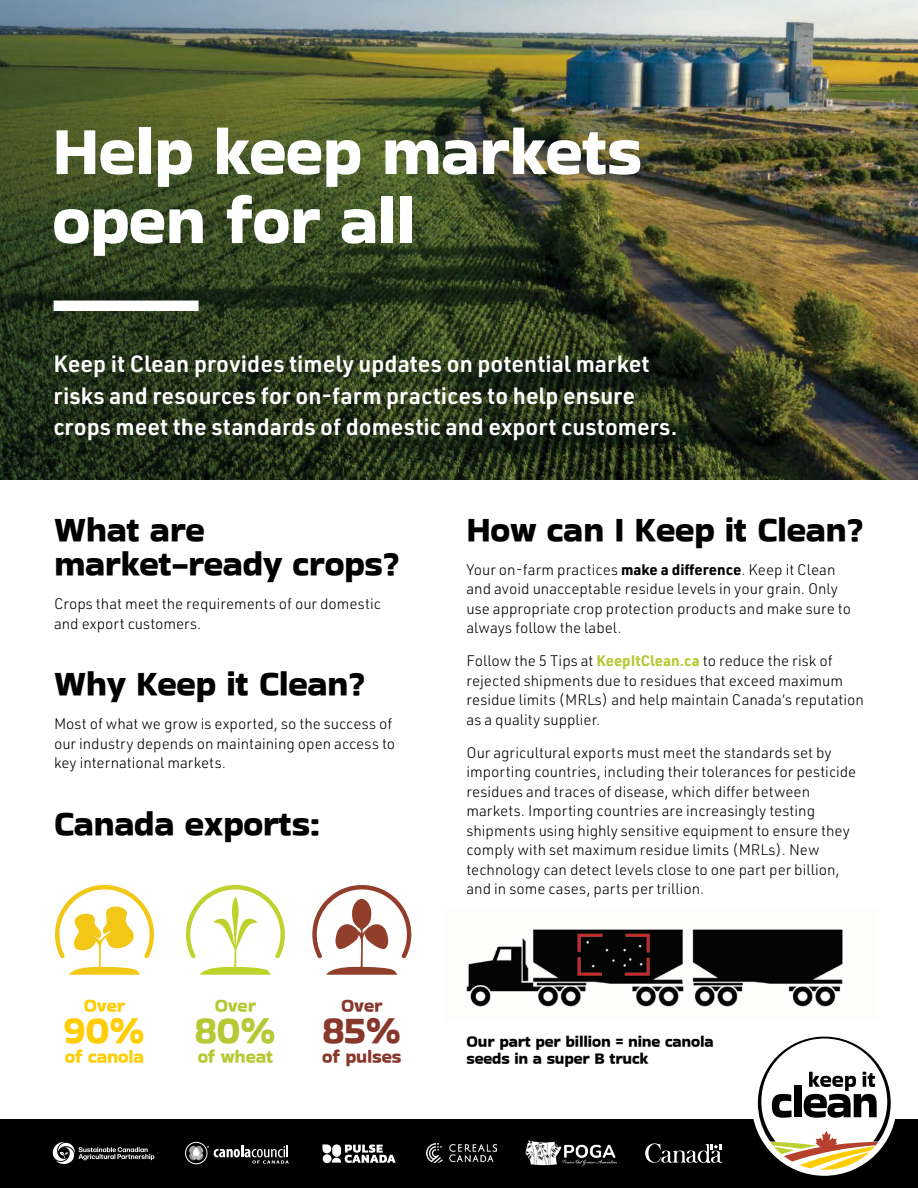
<style>
.page{position:relative;width:918px;height:1188px;background:#fff}
.page>*{position:absolute;margin:0;border:0;box-sizing:border-box;transform-origin:0 0}
.t1{font:69px/69px "Bakbak One";letter-spacing:-.01em;color:#fff}
.t2{font:40.2px "Bakbak One";color:#b6c935}
.t3{font:40.2px "Bakbak One";color:#87382b}
.t4{font:40.2px "Bakbak One";color:#ffcd03}
.t5{font:36px/34.5px "Bakbak One";letter-spacing:-.01em;color:#000}
.t6{font:600 23.1px/31.7px "URWDIN";color:#fff}
.t7{font:18.9px "Bakbak One";letter-spacing:-.01em;color:#87382b}
.t8{font:18.9px "Bakbak One";letter-spacing:-.01em;color:#ffcd03}
.t9{font:18.9px "Bakbak One";letter-spacing:-.01em;color:#b6c935}
.t10{font:16.5px/16.5px "Bakbak One";letter-spacing:-.01em;color:#000}
.t11{font:300 15px/19.5px "URWDIN";color:#000}
.s1{font-weight:700}
.s2{font-weight:700;color:#b6c935}
</style>
<div class="page">
<div style="left:0;top:1119px;width:918px;height:69px;background:#000"></div>
<img style="left:525px;top:1140px;width:92px;height:26px">
<img style="left:427px;top:1143px;width:69px;height:20px">
<svg style="left:185px;top:1142px;width:104px;height:22px"></svg>
<svg style="left:53px;top:1142px;width:101px;height:22px"></svg>
<svg style="left:645px;top:1143px;width:78px;height:20px"></svg>
<svg style="left:322px;top:1144px;width:74px;height:19px"></svg>
<svg style="left:55px;top:885px;width:99px;height:90px"></svg>
<svg style="left:186px;top:885px;width:99px;height:90px"></svg>
<svg style="left:312px;top:885px;width:99px;height:90px"></svg>
<img style="left:466px;top:929px;width:377px;height:78px">
<img style="left:780px;top:0;width:138px;height:480px">
<img style="left:0;top:0;width:780px;height:480px">
<div style="left:752px;top:1031px;width:145px;height:145px;background:#fff;border-radius:50%"></div>
<svg style="left:758px;top:1037px;width:133px;height:133px"></svg>
<div style="left:54px;top:301px;width:145px;height:10px;background:#fff"></div>
<h1 class="t1" style="left:52px;top:116px;width:591px">Help keep markets open for all</h1>
<h3 class="t6" style="left:54px;top:347px;width:625px">Keep it Clean provides timely updates on potential market risks and resources for on-farm practices to help ensure crops meet the standards of domestic and export customers.</h3>
<h3 class="t5" style="left:54px;top:512px;width:347px">What are market-ready crops?</h3>
<p class="t11" style="left:54px;top:594px;width:328px">Crops that meet the requirements of our domestic and export customers.</p>
<h3 class="t5" style="left:54px;top:667px;width:313px">Why Keep it Clean?</h3>
<p class="t11" style="left:54px;top:714px;width:343px">Most of what we grow is exported, so the success of our industry depends on maintaining open access to key international markets.</p>
<h3 class="t5" style="left:54px;top:806px;width:268px">Canada exports:</h3>
<p class="t8" style="left:84px;top:994px;width:43px">Over</p>
<h2 class="t4" style="left:64px;top:1007px;width:83px">90%</h2>
<p class="t8" style="left:65px;top:1045px;width:81px">of canola</p>
<p class="t9" style="left:215px;top:995px;width:43px">Over</p>
<h2 class="t2" style="left:195px;top:1007px;width:83px">80%</h2>
<p class="t9" style="left:198px;top:1045px;width:77px">of wheat</p>
<p class="t7" style="left:341px;top:994px;width:43px">Over</p>
<h2 class="t3" style="left:322px;top:1007px;width:80px">85%</h2>
<p class="t7" style="left:322px;top:1045px;width:81px">of pulses</p>
<h3 class="t5" style="left:466px;top:512px;width:399px">How can I Keep it Clean?</h3>
<p class="t11" style="left:466px;top:559px;width:386px">Your on-farm practices <span class="s1">make a difference</span>. Keep it Clean and avoid unacceptable residue levels in your grain. Only use appropriate crop protection products and make sure to always follow the label.</p>
<p class="t11" style="left:466px;top:651px;width:399px">Follow the 5 Tips at <span class="s2">KeepItClean.ca</span> to reduce the risk of rejected shipments due to residues that exceed maximum residue limits (MRLs) and help maintain Canada’s reputation as a quality supplier.</p>
<p class="t11" style="left:466px;top:742px;width:391px">Our agricultural exports must meet the standards set by importing countries, including their tolerances for pesticide residues and traces of disease, which differ between markets. Importing countries are increasingly testing shipments using highly sensitive equipment to ensure they comply with set maximum residue limits (MRLs). New technology can detect levels close to one part per billion, and in some cases, parts per trillion.</p>
<p class="t10" style="left:466px;top:1033px;width:249px">Our part per billion = nine canola seeds in a super B truck</p>
</div>
